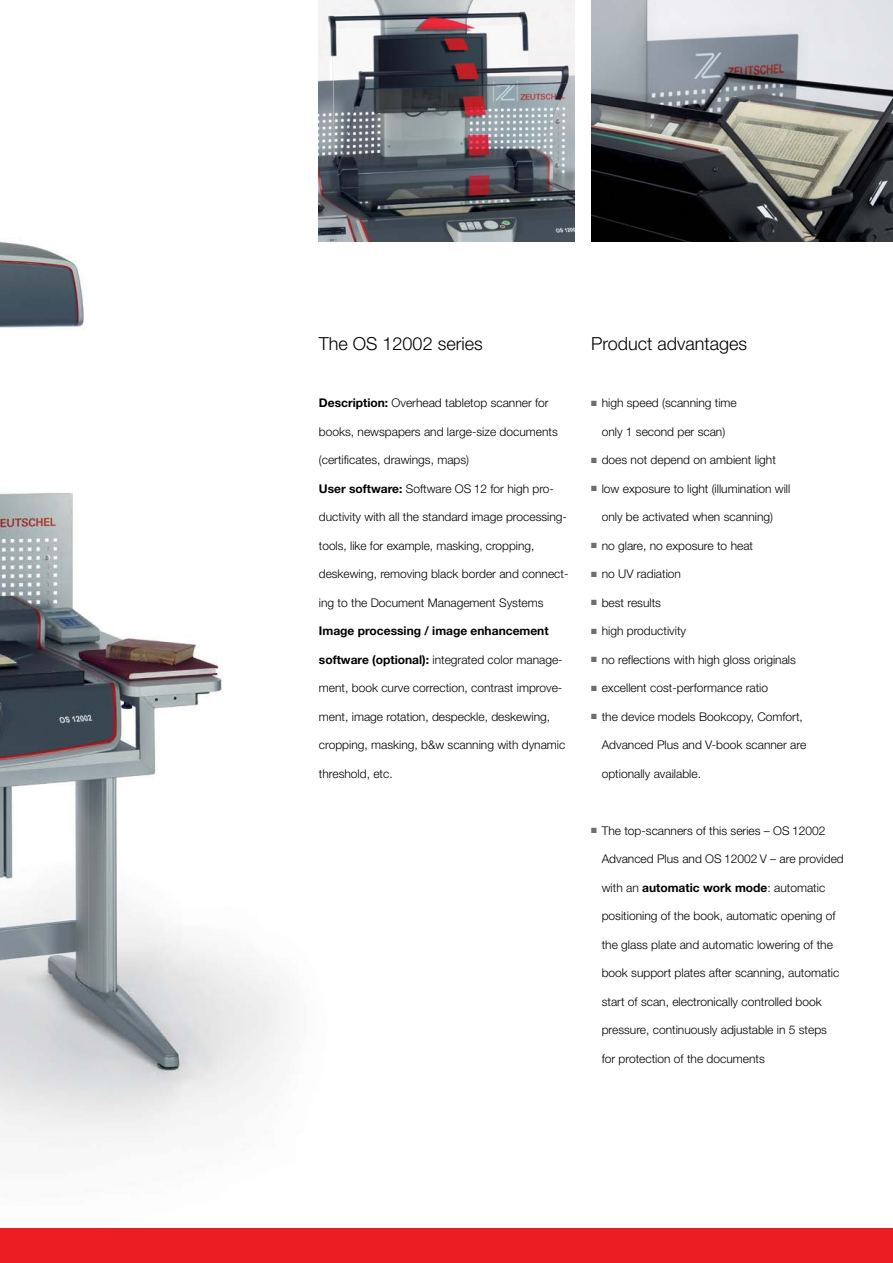
<style>
.page{position:relative;width:893px;height:1263px;background:#fff}
.page>*{position:absolute;margin:0;border:0;box-sizing:border-box;transform-origin:0 0}
.t1{font:300 18px "Helvetica Neue";color:#000}
.t2{font:300 12px "Helvetica Neue";color:#000}
.t3{font:700 12px "Helvetica Neue";color:#000}
.s1{font-weight:700}
.s2{color:#6d6e71}
.s3{font-weight:300}
</style>
<div class="page">
<img style="left:0;top:142px;width:354px;height:1087px">
<div style="left:0;top:1229px;width:893px;height:34px;background:#ed1d24"></div>
<img style="left:319px;top:0;width:255px;height:241px">
<img style="left:591px;top:0;width:302px;height:241px">
<p class="t1" style="left:319px;top:333px;width:165px">The OS 12002 series</p>
<p class="t2" style="left:319px;top:395px;width:231px"><span class="s1">Description:</span> Overhead tabletop scanner for</p>
<p class="t2" style="left:319px;top:424px;width:240px">books, newspapers and large-size documents</p>
<p class="t2" style="left:319px;top:452px;width:152px">(certificates, drawings, maps)</p>
<p class="t2" style="left:319px;top:481px;width:235px"><span class="s1">User software:</span> Software OS 12 for high pro-</p>
<p class="t2" style="left:319px;top:509px;width:250px">ductivity with all the standard image processing-</p>
<p class="t2" style="left:319px;top:538px;width:217px">tools, like for example, masking, cropping,</p>
<p class="t2" style="left:319px;top:566px;width:251px">deskewing, removing black border and connect-</p>
<p class="t2" style="left:319px;top:595px;width:226px">ing to the Document Management Systems</p>
<p class="t3" style="left:319px;top:623px;width:231px">Image processing / image enhancement</p>
<p class="t2" style="left:319px;top:652px;width:245px"><span class="s1">software (optional):</span> integrated color manage-</p>
<p class="t2" style="left:319px;top:680px;width:245px">ment, book curve correction, contrast improve-</p>
<p class="t2" style="left:319px;top:709px;width:233px">ment, image rotation, despeckle, deskewing,</p>
<p class="t2" style="left:319px;top:737px;width:248px">cropping, masking, b&amp;w scanning with dynamic</p>
<p class="t2" style="left:319px;top:766px;width:75px">threshold, etc.</p>
<p class="t1" style="left:591px;top:333px;width:158px">Product advantages</p>
<p class="t2" style="left:591px;top:395px;width:147px"><span class="s2">■</span> high speed (scanning time</p>
<p class="t2" style="left:602px;top:424px;width:125px">only 1 second per scan)</p>
<p class="t2" style="left:591px;top:452px;width:186px"><span class="s2">■</span> does not depend on ambient light</p>
<p class="t2" style="left:591px;top:481px;width:201px"><span class="s2">■</span> low exposure to light (illumination will</p>
<p class="t2" style="left:602px;top:509px;width:173px">only be activated when scanning)</p>
<p class="t2" style="left:591px;top:538px;width:164px"><span class="s2">■</span> no glare, no exposure to heat</p>
<p class="t2" style="left:591px;top:566px;width:91px"><span class="s2">■</span> no UV radiation</p>
<p class="t2" style="left:591px;top:595px;width:71px"><span class="s2">■</span> best results</p>
<p class="t2" style="left:591px;top:623px;width:97px"><span class="s2">■</span> high productivity</p>
<p class="t2" style="left:591px;top:652px;width:206px"><span class="s2">■</span> no reflections with high gloss originals</p>
<p class="t2" style="left:591px;top:680px;width:179px"><span class="s2">■</span> excellent cost-performance ratio</p>
<p class="t2" style="left:591px;top:709px;width:213px"><span class="s2">■</span> the device models Bookcopy, Comfort,</p>
<p class="t2" style="left:602px;top:737px;width:206px">Advanced Plus and V-book scanner are</p>
<p class="t2" style="left:602px;top:766px;width:101px">optionally available.</p>
<p class="t2" style="left:591px;top:823px;width:236px"><span class="s2">■</span> The top-scanners of this series – OS 12002</p>
<p class="t2" style="left:602px;top:851px;width:244px">Advanced Plus and OS 12002 V – are provided</p>
<p class="t3" style="left:602px;top:880px;width:225px"><span class="s3">with an</span> automatic work mode<span class="s3">: automatic</span></p>
<p class="t2" style="left:602px;top:908px;width:235px">positioning of the book, automatic opening of</p>
<p class="t2" style="left:602px;top:937px;width:233px">the glass plate and automatic lowering of the</p>
<p class="t2" style="left:602px;top:965px;width:239px">book support plates after scanning, automatic</p>
<p class="t2" style="left:602px;top:994px;width:222px">start of scan, electronically controlled book</p>
<p class="t2" style="left:602px;top:1022px;width:227px">pressure, continuously adjustable in 5 steps</p>
<p class="t2" style="left:602px;top:1051px;width:165px">for protection of the documents</p>
</div>
